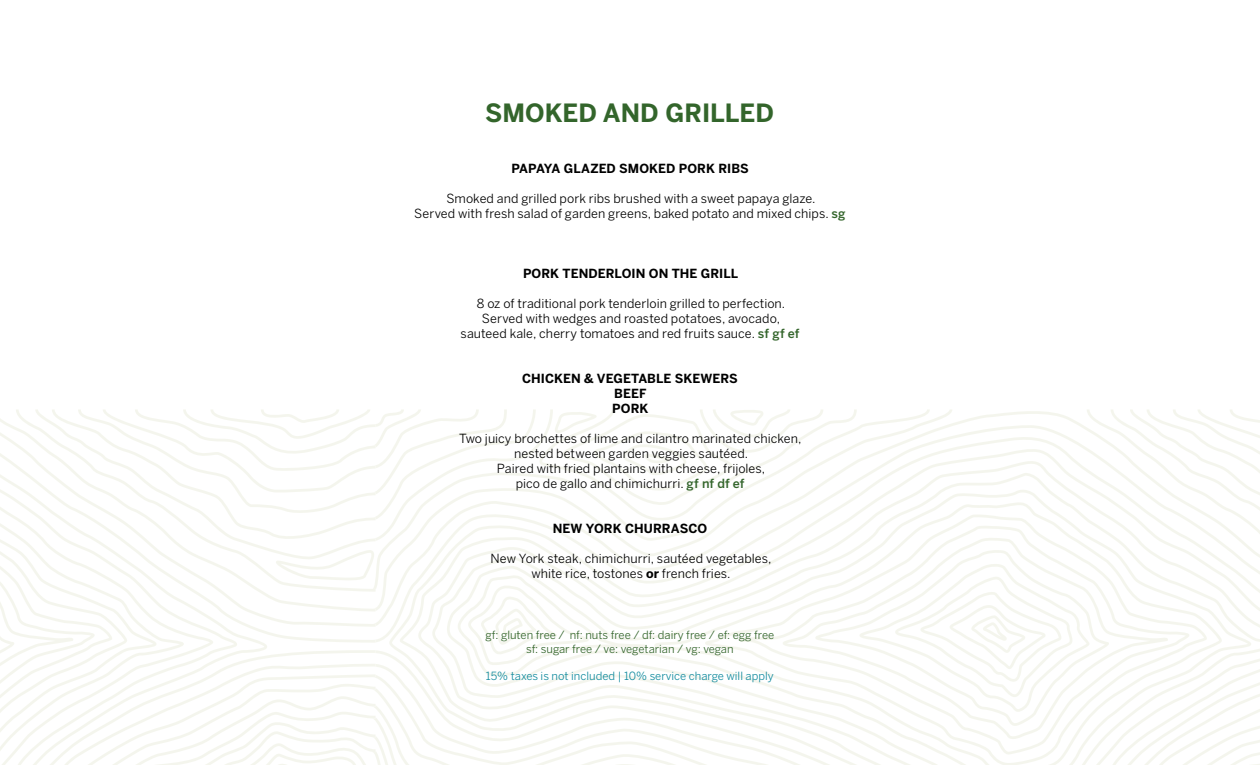
<style>
.page{position:relative;width:1260px;height:765px;background:#fff}
.page>*{position:absolute;margin:0;border:0;box-sizing:border-box;transform-origin:0 0}
.t1{font:700 25px "Benton Sans";color:#33652b}
.t2{font:12.5px/15px "Benton Sans";letter-spacing:.005em;color:#000;text-align:center}
.t3{font:700 12.5px/15px "Benton Sans";letter-spacing:.005em;color:#000;text-align:center}
.t4{font:11.25px/13.5px "Benton Sans";color:#33652b;text-align:center}
.t5{font:11.25px "Benton Sans";color:#128b9e}
.s1{font-weight:500;color:#33652b}
.s2{font-weight:700}
</style>
<div class="page">
<svg style="left:0;top:410px;width:1260px;height:355px"></svg>
<h1 class="t1" style="left:485px;top:98px;width:290px">SMOKED AND GRILLED</h1>
<p class="t3" style="left:511px;top:161px;width:239px">PAPAYA GLAZED SMOKED PORK RIBS</p>
<p class="t2" style="left:414px;top:191px;width:433px">Smoked and grilled pork ribs brushed with a sweet papaya glaze.<br>Served with fresh salad of garden greens, baked potato and mixed chips. <span class="s1">sg</span></p>
<p class="t3" style="left:523px;top:266px;width:216px">PORK TENDERLOIN ON THE GRILL</p>
<p class="t2" style="left:461px;top:296px;width:340px">8 oz of traditional pork tenderloin grilled to perfection.<br>Served with wedges and roasted potatoes, avocado, sauteed kale, cherry tomatoes and red fruits sauce. <span class="s1">sf gf ef</span></p>
<p class="t3" style="left:522px;top:371px;width:217px">CHICKEN &amp; VEGETABLE SKEWERS<br>BEEF<br>PORK</p>
<p class="t2" style="left:459px;top:431px;width:344px">Two juicy brochettes of lime and cilantro marinated chicken, nested between garden veggies sautéed.<br>Paired with fried plantains with cheese, frijoles,<br>pico de gallo and chimichurri. <span class="s1">gf nf df ef</span></p>
<p class="t3" style="left:553px;top:521px;width:156px">NEW YORK CHURRASCO</p>
<p class="t2" style="left:491px;top:551px;width:283px">New York steak, chimichurri, sautéed vegetables, white rice, tostones <span class="s2">or</span> french fries.</p>
<p class="t4" style="left:486px;top:628px;width:290px">gf: gluten free / nf: nuts free / df: dairy free / ef: egg free sf: sugar free / ve: vegetarian / vg: vegan</p>
<p class="t5" style="left:486px;top:669px;width:289px">15% taxes is not included | 10% service charge will apply</p>
</div>
